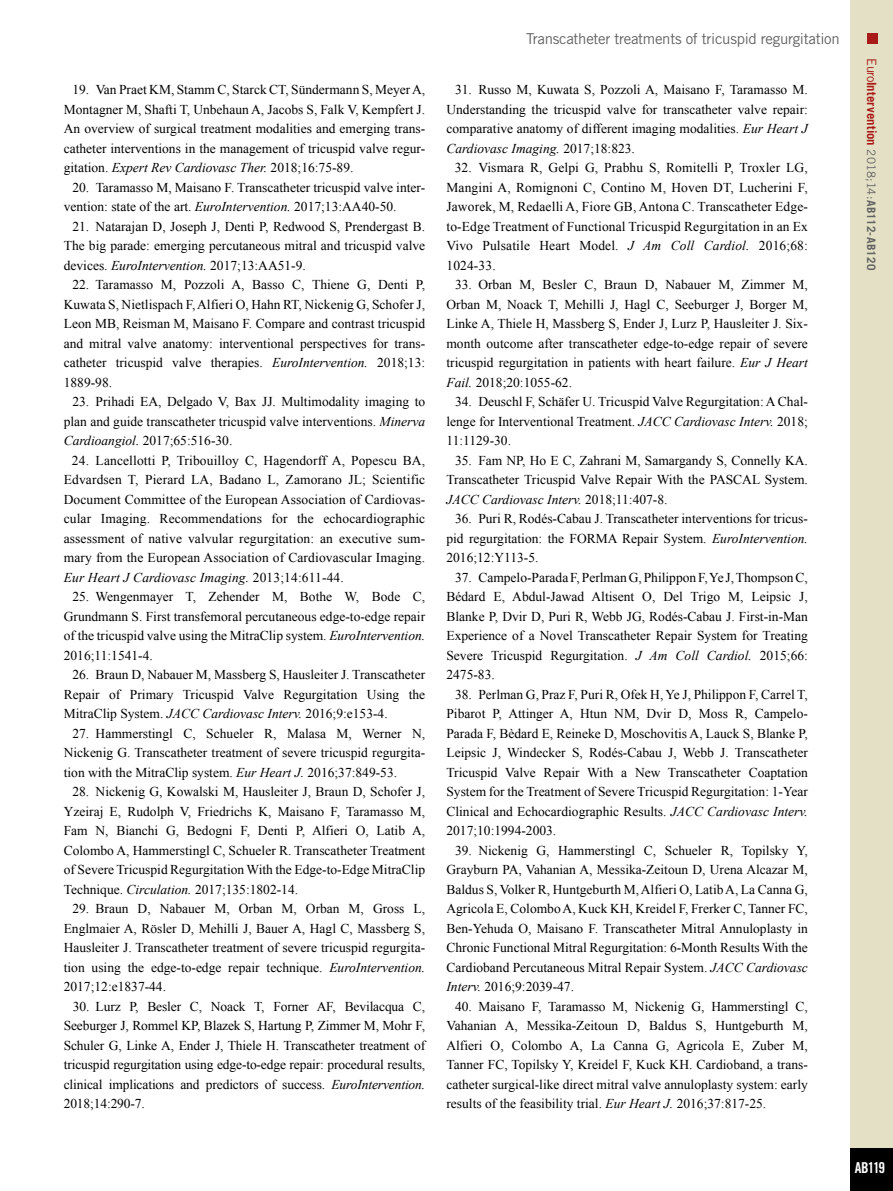
<style>
.page{position:relative;width:893px;height:1191px;background:#fff}
.page>*{position:absolute;margin:0;border:0;box-sizing:border-box;transform-origin:0 0}
.t1{font:15px "Trade Gothic LT Std";letter-spacing:-.02em;color:#646363}
.t2{font:15px "Trade Gothic LT Std Bd Cn 20";letter-spacing:-.065em;color:#fff}
.t3{font:13.5px/19.5px "Times New Roman";color:#000;text-align:justify}
.t4{font:700 12.75px "Trade Gothic LT Std";letter-spacing:.005em;color:#a91b18}
.s1{font-style:italic}
.s2{font-weight:400}
.s3{font-weight:400;font-size:11.7px;color:#646363}
.s4{font-size:11.7px;color:#646363}
</style>
<div class="page">
<div style="left:850px;top:0;width:43px;height:1191px;background:#e4e0c5"></div>
<div style="left:850px;top:1148px;width:43px;height:43px;background:#000"></div>
<div style="left:867px;top:34px;width:11px;height:10px;background:#a91b18"></div>
<p class="t3" style="left:64px;top:80px;width:363px;text-indent:9px">19. Van Praet KM, Stamm C, Starck CT, Sündermann S, Meyer A, Montagner M, Shafti T, Unbehaun A, Jacobs S, Falk V, Kempfert J.<br>An overview of surgical treatment modalities and emerging trans&shy;catheter interventions in the management of tricuspid valve regur&shy;gitation. <span class="s1">Expert Rev Cardiovasc Ther.</span> 2018;16:75-89.</p>
<p class="t3" style="left:64px;top:177px;width:363px;text-indent:9px">20. Taramasso M, Maisano F. Transcatheter tricuspid valve inter&shy;vention: state of the art. <span class="s1">EuroIntervention.</span> 2017;13:AA40-50.</p>
<p class="t3" style="left:64px;top:216px;width:363px;text-indent:9px">21. Natarajan D, Joseph J, Denti P, Redwood S, Prendergast B.<br>The big parade: emerging percutaneous mitral and tricuspid valve devices. <span class="s1">EuroIntervention.</span> 2017;13:AA51-9.</p>
<p class="t3" style="left:64px;top:275px;width:363px;text-indent:9px">22. Taramasso M, Pozzoli A, Basso C, Thiene G, Denti P, Kuwata S, Nietlispach F, Alfieri O, Hahn RT, Nickenig G, Schofer J, Leon MB, Reisman M, Maisano F. Compare and contrast tricuspid and mitral valve anatomy: interventional perspectives for trans&shy;catheter tricuspid valve therapies. <span class="s1">EuroIntervention.</span> 2018;13:<br>1889-98.</p>
<p class="t3" style="left:64px;top:392px;width:363px;text-indent:9px">23. Prihadi EA, Delgado V, Bax JJ. Multimodality imaging to plan and guide transcatheter tricuspid valve interventions. <span class="s1">Minerva Cardioangiol.</span> 2017;65:516-30.</p>
<p class="t3" style="left:64px;top:450px;width:363px;text-indent:8px">24. Lancellotti P, Tribouilloy C, Hagendorff A, Popescu BA, Edvardsen T, Pierard LA, Badano L, Zamorano JL; Scientific Document Committee of the European Association of Cardiovas&shy;cular Imaging. Recommendations for the echocardiographic assessment of native valvular regurgitation: an executive sum&shy;mary from the European Association of Cardiovascular Imaging.<br><span class="s1">Eur Heart J Cardiovasc Imaging.</span> 2013;14:611-44.</p>
<p class="t3" style="left:64px;top:587px;width:363px;text-indent:9px">25. Wengenmayer T, Zehender M, Bothe W, Bode C, Grundmann S. First transfemoral percutaneous edge-to-edge repair of the tricuspid valve using the MitraClip system. <span class="s1">EuroIntervention.<br></span>2016;11:1541-4.</p>
<p class="t3" style="left:64px;top:665px;width:363px;text-indent:9px">26. Braun D, Nabauer M, Massberg S, Hausleiter J. Transcatheter Repair of Primary Tricuspid Valve Regurgitation Using the MitraClip System. <span class="s1">JACC Cardiovasc Interv.</span> 2016;9:e153-4.</p>
<p class="t3" style="left:64px;top:723px;width:363px;text-indent:9px">27. Hammerstingl C, Schueler R, Malasa M, Werner N, Nickenig G. Transcatheter treatment of severe tricuspid regurgita&shy;tion with the MitraClip system. <span class="s1">Eur Heart J.</span> 2016;37:849-53.</p>
<p class="t3" style="left:64px;top:782px;width:363px;text-indent:9px">28. Nickenig G, Kowalski M, Hausleiter J, Braun D, Schofer J, Yzeiraj E, Rudolph V, Friedrichs K, Maisano F, Taramasso M, Fam N, Bianchi G, Bedogni F, Denti P, Alfieri O, Latib A, Colombo A, Hammerstingl C, Schueler R. Transcatheter Treatment of Severe Tricuspid Regurgitation With the Edge-to-Edge MitraClip Technique. <span class="s1">Circulation.</span> 2017;135:1802-14.</p>
<p class="t3" style="left:64px;top:899px;width:363px;text-indent:9px">29. Braun D, Nabauer M, Orban M, Orban M, Gross L, Englmaier A, Rösler D, Mehilli J, Bauer A, Hagl C, Massberg S, Hausleiter J. Transcatheter treatment of severe tricuspid regurgita&shy;tion using the edge-to-edge repair technique. <span class="s1">EuroIntervention.<br></span>2017;12:e1837-44.</p>
<p class="t3" style="left:64px;top:996px;width:363px;text-indent:9px">30. Lurz P, Besler C, Noack T, Forner AF, Bevilacqua C, Seeburger J, Rommel KP, Blazek S, Hartung P, Zimmer M, Mohr F, Schuler G, Linke A, Ender J, Thiele H. Transcatheter treatment of tricuspid regurgitation using edge-to-edge repair: procedural results, clinical implications and predictors of success. <span class="s1">EuroIntervention.<br></span>2018;14:290-7.</p>
<p class="t1" style="left:526px;top:30px;width:315px">Transcatheter treatments of tricuspid regurgitation</p>
<p class="t3" style="left:446px;top:79px;width:363px;text-indent:9px">31. Russo M, Kuwata S, Pozzoli A, Maisano F, Taramasso M.<br>Understanding the tricuspid valve for transcatheter valve repair: comparative anatomy of different imaging modalities. <span class="s1">Eur Heart J Cardiovasc Imaging.</span> 2017;18:823.</p>
<p class="t3" style="left:446px;top:157px;width:363px;text-indent:8px">32. Vismara R, Gelpi G, Prabhu S, Romitelli P, Troxler LG, Mangini A, Romignoni C, Contino M, Hoven DT, Lucherini F, Jaworek, M, Redaelli A, Fiore GB, Antona C. Transcatheter Edge&shy;to-Edge Treatment of Functional Tricuspid Regurgitation in an Ex Vivo Pulsatile Heart Model. <span class="s1">J Am Coll Cardiol.</span> 2016;68:<br>1024-33.</p>
<p class="t3" style="left:446px;top:274px;width:363px;text-indent:9px">33. Orban M, Besler C, Braun D, Nabauer M, Zimmer M, Orban M, Noack T, Mehilli J, Hagl C, Seeburger J, Borger M, Linke A, Thiele H, Massberg S, Ender J, Lurz P, Hausleiter J. Six&shy;month outcome after transcatheter edge-to-edge repair of severe tricuspid regurgitation in patients with heart failure. <span class="s1">Eur J Heart Fail.</span> 2018;20:1055-62.</p>
<p class="t3" style="left:446px;top:391px;width:363px;text-indent:9px">34. Deuschl F, Schäfer U. Tricuspid Valve Regurgitation: A Chal&shy;lenge for Interventional Treatment. <span class="s1">JACC Cardiovasc Interv.</span> 2018; 11:1129-30.</p>
<p class="t3" style="left:446px;top:450px;width:363px;text-indent:9px">35. Fam NP, Ho E C, Zahrani M, Samargandy S, Connelly KA.<br>Transcatheter Tricuspid Valve Repair With the PASCAL System.<br><span class="s1">JACC Cardiovasc Interv.</span> 2018;11:407-8.</p>
<p class="t3" style="left:446px;top:508px;width:363px;text-indent:9px">36. Puri R, Rodés-Cabau J. Transcatheter interventions for tricus&shy;pid regurgitation: the FORMA Repair System. <span class="s1">EuroIntervention.<br></span>2016;12:Y113-5.</p>
<p class="t3" style="left:446px;top:567px;width:363px;text-indent:9px">37. Campelo-Parada F, Perlman G, Philippon F, Ye J, Thompson C, Bédard E, Abdul-Jawad Altisent O, Del Trigo M, Leipsic J, Blanke P, Dvir D, Puri R, Webb JG, Rodés-Cabau J. First-in-Man Experience of a Novel Transcatheter Repair System for Treating Severe Tricuspid Regurgitation. <span class="s1">J Am Coll Cardiol.</span> 2015;66:<br>2475-83.</p>
<p class="t3" style="left:446px;top:684px;width:363px;text-indent:9px">38. Perlman G, Praz F, Puri R, Ofek H, Ye J, Philippon F, Carrel T, Pibarot P, Attinger A, Htun NM, Dvir D, Moss R, Campelo-Parada F, Bèdard E, Reineke D, Moschovitis A, Lauck S, Blanke P, Leipsic J, Windecker S, Rodés-Cabau J, Webb J. Transcatheter Tricuspid Valve Repair With a New Transcatheter Coaptation System for the Treatment of Severe Tricuspid Regurgitation: 1-Year Clinical and Echocardiographic Results. <span class="s1">JACC Cardiovasc Interv.<br></span>2017;10:1994-2003.</p>
<p class="t3" style="left:446px;top:840px;width:363px;text-indent:9px">39. Nickenig G, Hammerstingl C, Schueler R, Topilsky Y, Grayburn PA, Vahanian A, Messika-Zeitoun D, Urena Alcazar M, Baldus S, Volker R, Huntgeburth M, Alfieri O, Latib A, La Canna G, Agricola E, Colombo A, Kuck KH, Kreidel F, Frerker C, Tanner FC, Ben-Yehuda O, Maisano F. Transcatheter Mitral Annuloplasty in Chronic Functional Mitral Regurgitation: 6-Month Results With the Cardioband Percutaneous Mitral Repair System. <span class="s1">JACC Cardiovasc Interv.</span> 2016;9:2039-47.</p>
<p class="t3" style="left:446px;top:996px;width:363px;text-indent:9px">40. Maisano F, Taramasso M, Nickenig G, Hammerstingl C, Vahanian A, Messika-Zeitoun D, Baldus S, Huntgeburth M, Alfieri O, Colombo A, La Canna G, Agricola E, Zuber M, Tanner FC, Topilsky Y, Kreidel F, Kuck KH. Cardioband, a trans&shy;catheter surgical-like direct mitral valve annuloplasty system: early results of the feasibility trial. <span class="s1">Eur Heart J.</span> 2016;37:817-25.</p>
<p class="t4" style="left:879px;top:58px;width:213px;rotate:90deg"><span class="s2">Euro</span>Intervention <span class="s3">2018;14:</span><span class="s4">AB112-AB120</span></p>
<p class="t2" style="left:855px;top:1158px;width:32px">AB119</p>
</div>
